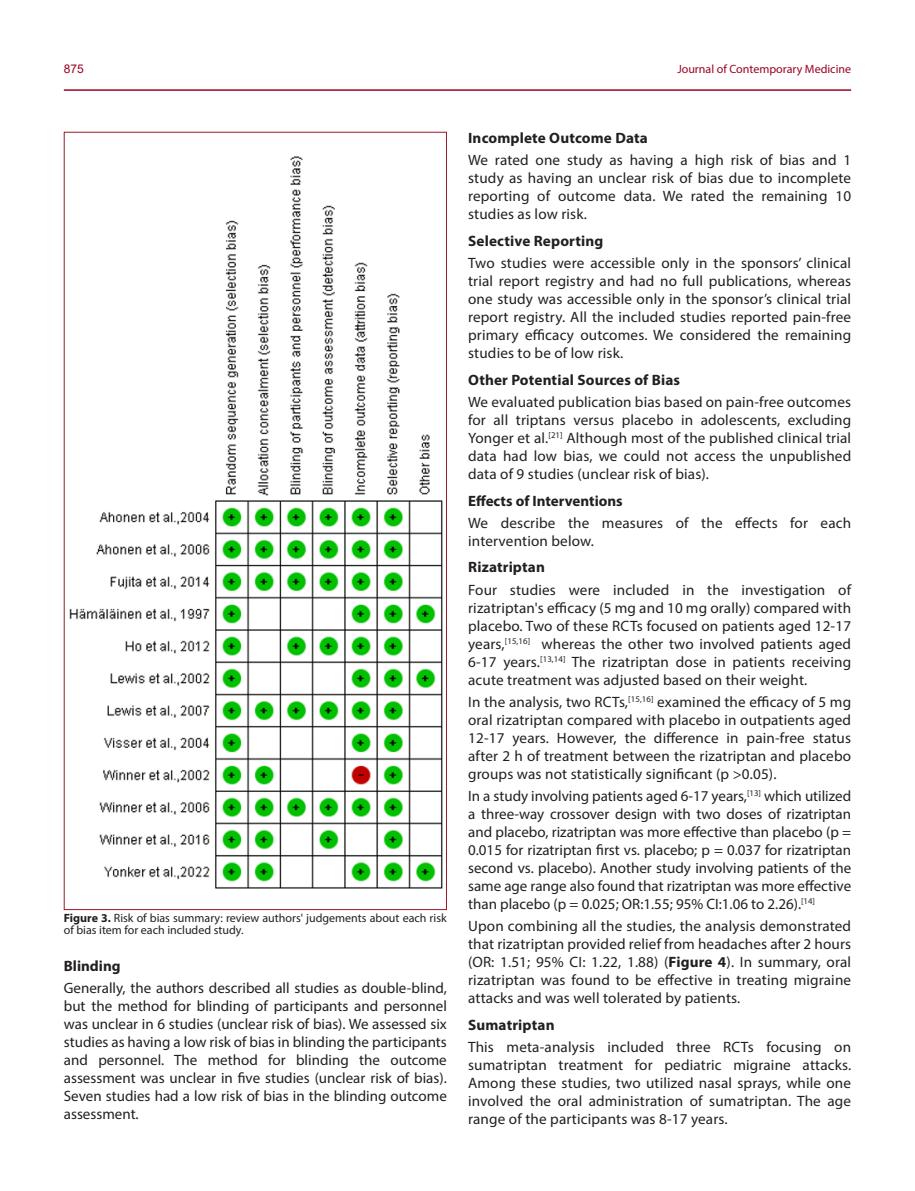
<style>
.page{position:relative;width:915px;height:1191px;background:#fff}
.page>*{position:absolute;margin:0;border:0;box-sizing:border-box;transform-origin:0 0}
.Ana_Metin{font:15px/18px "Myriad Pro";letter-spacing:.01em;color:#231f20;text-align:justify}
.Ara_başlıklar{font:700 15px "Myriad Pro";letter-spacing:.01em;color:#231f20}
.TABLO{font:12px/12px "Myriad Pro";color:#231f20}
.t1{font:12px "Myriad Pro";color:#990323}
.t2{font:12px "Arial";color:#990323}
.s1{font-weight:700}
</style>
<div class="page">
<hr style="left:64px;top:89px;width:786px;height:2px;background:#990323">
<img style="left:69px;top:156px;width:374px;height:733px">
<p class="t2" style="left:64px;top:60px;width:22px">875</p>
<p class="t1" style="left:677px;top:61px;width:175px">Journal of Contemporary Medicine</p>
<p class="TABLO" style="left:64px;top:912px;width:384px"><span class="s1">Figure 3.</span> Risk of bias summary: review authors' judgements about each risk of bias item for each included study.</p>
<p class="Ara_başlıklar" style="left:64px;top:956px;width:58px">Blinding</p>
<p class="Ana_Metin" style="left:64px;top:979px;width:384px">Generally, the authors described all studies as double-blind, but the method for blinding of participants and personnel was unclear in 6 studies (unclear risk of bias). We assessed six studies as having a low risk of bias in blinding the participants and personnel. The method for blinding the outcome assessment was unclear in five studies (unclear risk of bias).<br>Seven studies had a low risk of bias in the blinding outcome assessment.</p>
<p class="Ara_başlıklar" style="left:468px;top:128px;width:181px">Incomplete Outcome Data</p>
<p class="Ana_Metin" style="left:468px;top:151px;width:384px">We rated one study as having a high risk of bias and 1 study as having an unclear risk of bias due to incomplete reporting of outcome data. We rated the remaining 10 studies as low risk.</p>
<p class="Ara_başlıklar" style="left:468px;top:231px;width:137px">Selective Reporting</p>
<p class="Ana_Metin" style="left:468px;top:254px;width:384px">Two studies were accessible only in the sponsors’ clinical trial report registry and had no full publications, whereas one study was accessible only in the sponsor’s clinical trial report registry. All the included studies reported pain-free primary efficacy outcomes. We considered the remaining studies to be of low risk.</p>
<p class="Ara_başlıklar" style="left:468px;top:370px;width:213px">Other Potential Sources of Bias</p>
<p class="Ana_Metin" style="left:468px;top:393px;width:384px">We evaluated publication bias based on pain-free outcomes for all triptans versus placebo in adolescents, excluding Yonger et al.<sup>[21]</sup> Although most of the published clinical trial data had low bias, we could not access the unpublished data of 9 studies (unclear risk of bias).</p>
<p class="Ara_başlıklar" style="left:468px;top:490px;width:156px">Effects of Interventions</p>
<p class="Ana_Metin" style="left:468px;top:513px;width:384px">We describe the measures of the effects for each intervention below.</p>
<p class="Ara_başlıklar" style="left:468px;top:557px;width:78px">Rizatriptan</p>
<p class="Ana_Metin" style="left:468px;top:580px;width:384px">Four studies were included in the investigation of rizatriptan's efficacy (5 mg and 10 mg orally) compared with placebo. Two of these RCTs focused on patients aged 12-17 years,<sup>[15,16]</sup> whereas the other two involved patients aged 6-17 years.<sup>[13,14]</sup> The rizatriptan dose in patients receiving acute treatment was adjusted based on their weight.</p>
<p class="Ana_Metin" style="left:468px;top:692px;width:384px">In the analysis, two RCTs,<sup>[15,16]</sup> examined the efficacy of 5 mg oral rizatriptan compared with placebo in outpatients aged 12-17 years. However, the difference in pain-free status after 2 h of treatment between the rizatriptan and placebo groups was not statistically significant (p &gt;0.05).</p>
<p class="Ana_Metin" style="left:468px;top:787px;width:384px">In a study involving patients aged 6-17 years,<sup>[13]</sup> which utilized a three-way crossover design with two doses of rizatriptan and placebo, rizatriptan was more effective than placebo (p = 0.015 for rizatriptan first vs. placebo; p = 0.037 for rizatriptan second vs. placebo). Another study involving patients of the same age range also found that rizatriptan was more effective than placebo (p = 0.025; OR:1.55; 95% CI:1.06 to 2.26).<sup>[14]</sup></p>
<p class="Ana_Metin" style="left:468px;top:917px;width:384px">Upon combining all the studies, the analysis demonstrated that rizatriptan provided relief from headaches after 2 hours (OR: 1.51; 95% CI: 1.22, 1.88) (<span class="s1">Figure 4</span>). In summary, oral rizatriptan was found to be effective in treating migraine attacks and was well tolerated by patients.</p>
<p class="Ara_başlıklar" style="left:468px;top:1015px;width:88px">Sumatriptan</p>
<p class="Ana_Metin" style="left:468px;top:1038px;width:384px">This meta-analysis included three RCTs focusing on sumatriptan treatment for pediatric migraine attacks.<br>Among these studies, two utilized nasal sprays, while one involved the oral administration of sumatriptan. The age range of the participants was 8-17 years.</p>
</div>
